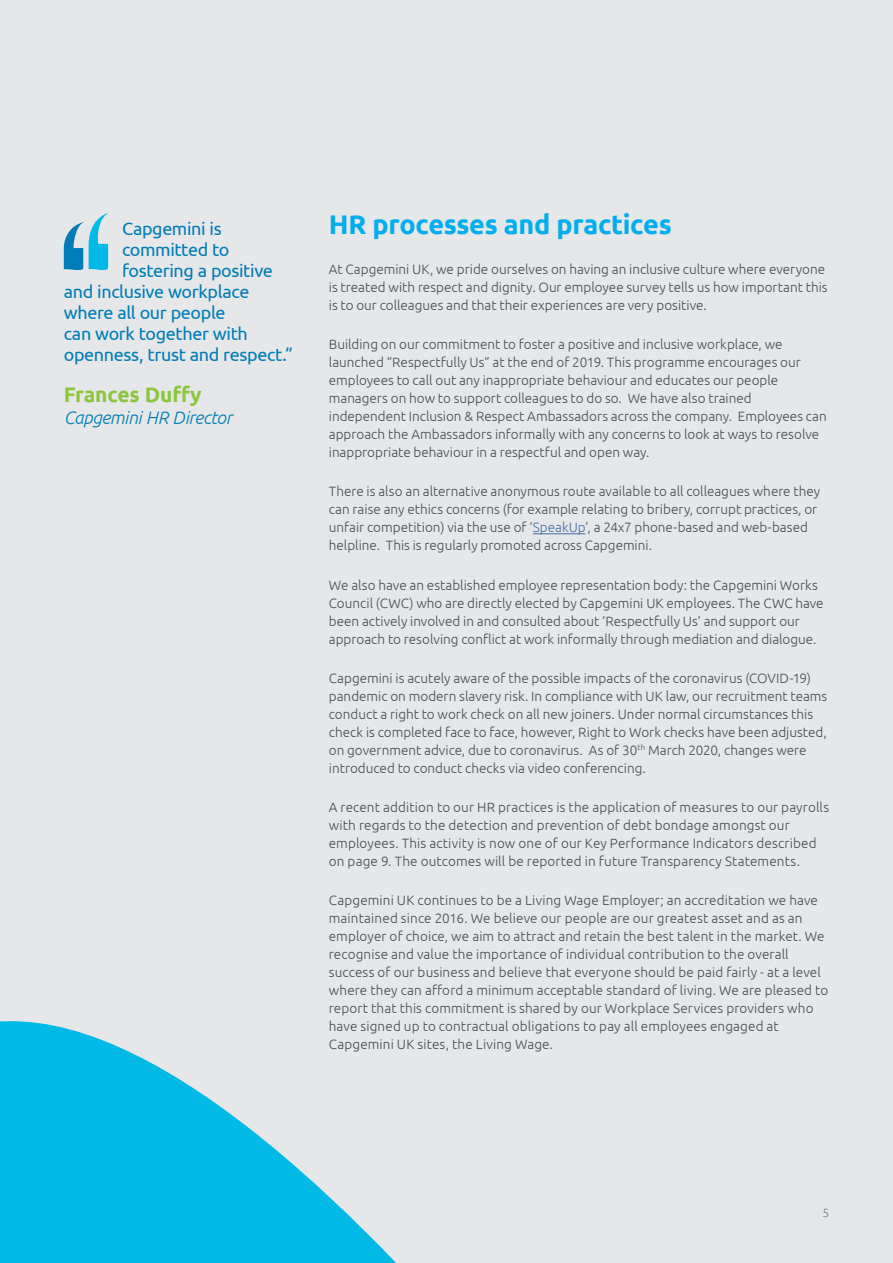
<style>
.page{position:relative;width:893px;height:1263px;background:#e6e7e9}
.page>*{position:absolute;margin:0;border:0;box-sizing:border-box;transform-origin:0 0}
.chapter-title2{font:700 27px "Ubuntu";letter-spacing:-.01em;color:#00aeef}
.pullquote-name{font:700 21px "Ubuntu";letter-spacing:-.01em;color:#8bc63e}
.callout1{font:18px "Ubuntu";letter-spacing:-.02em;color:#007cb6}
.pullquote-name-2{font:italic 300 18px "Ubuntu";letter-spacing:-.02em;color:#007cb6}
.Body-1{font:300 13.5px/18px "Ubuntu";letter-spacing:.005em;color:#4b4c4d}
.t1{font:300 12px "Ubuntu";color:#76787b}
.s1{color:#436da8}
</style>
<div class="page">
<svg style="left:0;top:533px;width:586px;height:730px"></svg>
<hr style="left:533px;top:533px;width:52px;height:1px;background:#436da8">
<svg style="left:64px;top:213px;width:45px;height:57px"></svg>
<p class="callout1" style="left:122px;top:218px;width:101px">Capgemini is</p>
<p class="callout1" style="left:122px;top:239px;width:109px">committed to</p>
<p class="callout1" style="left:122px;top:260px;width:152px">fostering a positive</p>
<p class="callout1" style="left:64px;top:281px;width:187px">and inclusive workplace</p>
<p class="callout1" style="left:64px;top:302px;width:163px">where all our people</p>
<p class="callout1" style="left:64px;top:323px;width:186px">can work together with</p>
<p class="callout1" style="left:64px;top:344px;width:231px">openness, trust and respect.”</p>
<p class="pullquote-name" style="left:64px;top:381px;width:140px">Frances Duffy</p>
<p class="pullquote-name-2" style="left:64px;top:407px;width:170px">Capgemini HR Director</p>
<p class="chapter-title2" style="left:329px;top:208px;width:344px">HR processes and practices</p>
<p class="Body-1" style="left:329px;top:260px;width:500px">At Capgemini UK, we pride ourselves on having an inclusive culture where everyone is treated with respect and dignity. Our employee survey tells us how important this is to our colleagues and that their experiences are very positive.</p>
<p class="Body-1" style="left:329px;top:335px;width:499px">Building on our commitment to foster a positive and inclusive workplace, we launched “Respectfully Us” at the end of 2019. This programme encourages our employees to call out any inappropriate behaviour and educates our people managers on how to support colleagues to do so. We have also trained independent Inclusion &amp; Respect Ambassadors across the company. Employees can approach the Ambassadors informally with any concerns to look at ways to resolve inappropriate behaviour in a respectful and open way.</p>
<p class="Body-1" style="left:329px;top:482px;width:493px">There is also an alternative anonymous route available to all colleagues where they can raise any ethics concerns (for example relating to bribery, corrupt practices, or unfair competition) via the use of ‘<span class="s1">SpeakUp</span>’, a 24x7 phone-based and web-based helpline. This is regularly promoted across Capgemini.</p>
<p class="Body-1" style="left:329px;top:575px;width:496px">We also have an established employee representation body: the Capgemini Works Council (CWC) who are directly elected by Capgemini UK employees. The CWC have been actively involved in and consulted about ‘Respectfully Us’ and support our approach to resolving conflict at work informally through mediation and dialogue.</p>
<p class="Body-1" style="left:329px;top:669px;width:500px">Capgemini is acutely aware of the possible impacts of the coronavirus (COVID-19) pandemic on modern slavery risk. In compliance with UK law, our recruitment teams conduct a right to work check on all new joiners. Under normal circumstances this check is completed face to face, however, Right to Work checks have been adjusted, on government advice, due to coronavirus. As of 30<sup>th</sup> March 2020, changes were introduced to conduct checks via video conferencing.</p>
<p class="Body-1" style="left:329px;top:798px;width:502px">A recent addition to our HR practices is the application of measures to our payrolls with regards to the detection and prevention of debt bondage amongst our employees. This activity is now one of our Key Performance Indicators described on page 9. The outcomes will be reported in future Transparency Statements.</p>
<p class="Body-1" style="left:329px;top:891px;width:501px">Capgemini UK continues to be a Living Wage Employer; an accreditation we have maintained since 2016. We believe our people are our greatest asset and as an employer of choice, we aim to attract and retain the best talent in the market. We recognise and value the importance of individual contribution to the overall success of our business and believe that everyone should be paid fairly - at a level where they can afford a minimum acceptable standard of living. We are pleased to report that this commitment is shared by our Workplace Services providers who have signed up to contractual obligations to pay all employees engaged at Capgemini UK sites, the Living Wage.</p>
<p class="t1" style="left:822px;top:1205px;width:8px">5</p>
</div>
